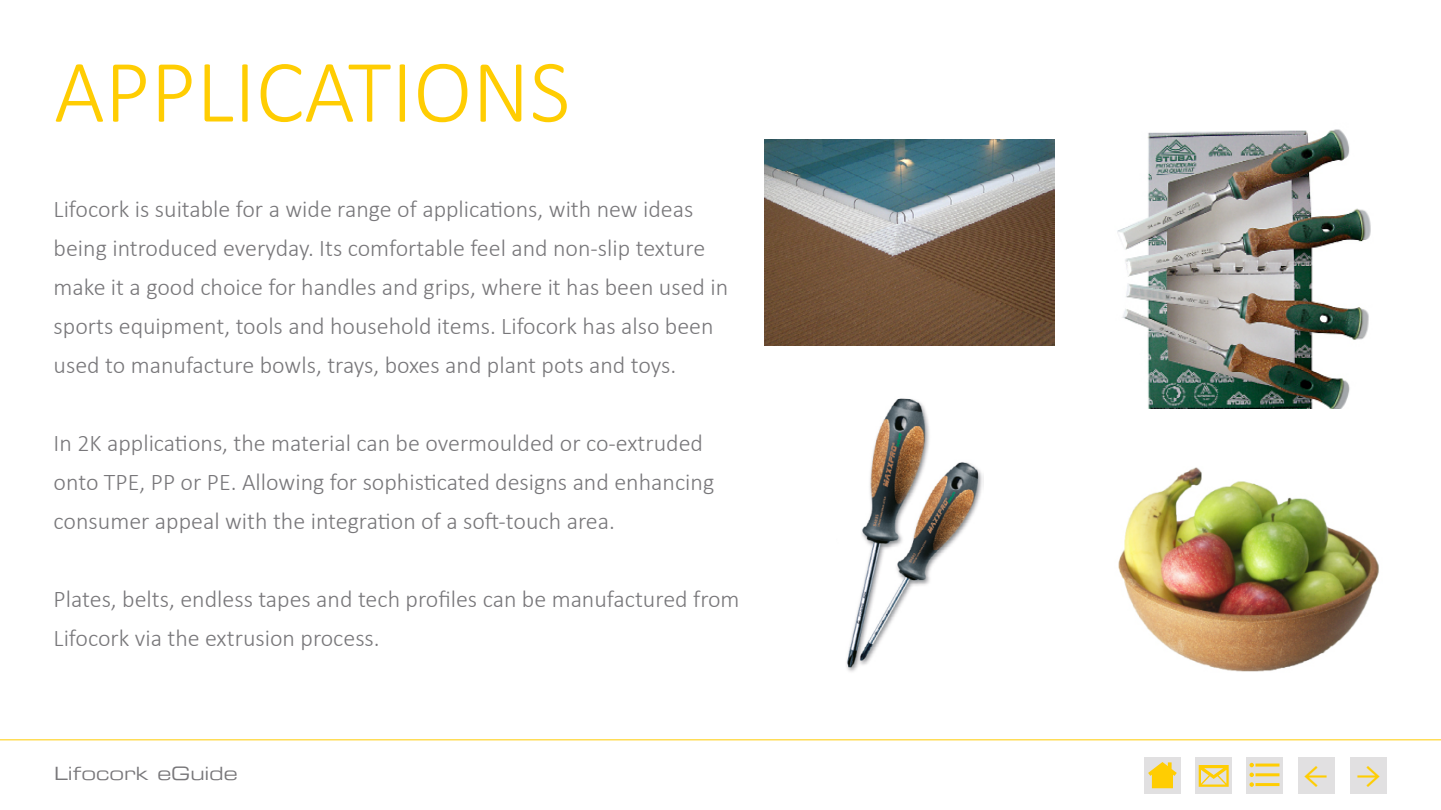
<style>
.page{position:relative;width:1441px;height:810px;background:#fff}
.page>*{position:absolute;margin:0;border:0;box-sizing:border-box;transform-origin:0 0}
.t1{font:300 90px "Calibri";color:#ffcd02}
.t2{font:37.5px "Minion Pro";color:#ffcd02}
.t3{font:300 24px/39px "Calibri";color:#78777a}
.t4{font:18px "Eurostile Extended Two";color:#78777a}
</style>
<div class="page">
<img style="left:764px;top:139px;width:290px;height:206px">
<img style="left:1117px;top:129px;width:254px;height:279px">
<img style="left:846px;top:398px;width:136px;height:274px">
<hr style="left:0;top:739px;width:1440px;height:1px;background:#ffcd02">
<div style="left:1349px;top:757px;width:37px;height:37px;background:#e1e0e1"></div>
<div style="left:1246px;top:757px;width:37px;height:37px;background:#e1e0e1"></div>
<hr style="left:1255px;top:783px;width:24px;height:3px;background:#ffcd02">
<hr style="left:1255px;top:773px;width:24px;height:3px;background:#ffcd02">
<svg style="left:1249px;top:773px;width:4px;height:14px"></svg>
<hr style="left:1255px;top:764px;width:24px;height:3px;background:#ffcd02">
<svg style="left:1249px;top:763px;width:4px;height:4px"></svg>
<div style="left:1297px;top:757px;width:37px;height:37px;background:#e1e0e1"></div>
<div style="left:1195px;top:757px;width:37px;height:37px;background:#e1e0e1"></div>
<svg style="left:1198px;top:765px;width:30px;height:22px"></svg>
<div style="left:1144px;top:757px;width:37px;height:37px;background:#e1e0e1"></div>
<svg style="left:1148px;top:762px;width:28px;height:26px"></svg>
<img style="left:1118px;top:467px;width:261px;height:205px">
<h1 class="t1" style="left:54px;top:36px;width:518px">APPLICATIONS</h1>
<p class="t3" style="left:54px;top:189px;width:676px">Lifocork is suitable for a wide range of applications, with new ideas being introduced everyday. Its comfortable feel and non-slip texture make it a good choice for handles and grips, where it has been used in sports equipment, tools and household items. Lifocork has also been used to manufacture bowls, trays, boxes and plant pots and toys.</p>
<p class="t3" style="left:54px;top:423px;width:662px">In 2K applications, the material can be overmoulded or co-extruded onto TPE, PP or PE. Allowing for sophisticated designs and enhancing consumer appeal with the integration of a soft-touch area.</p>
<p class="t3" style="left:54px;top:579px;width:687px">Plates, belts, endless tapes and tech profiles can be manufactured from<br>Lifocork via the extrusion process.</p>
<p class="t4" style="left:54px;top:761px;width:185px">Lifocork eGuide</p>
<h2 class="t2" style="left:1303px;top:749px;width:26px">←</h2>
</div>
